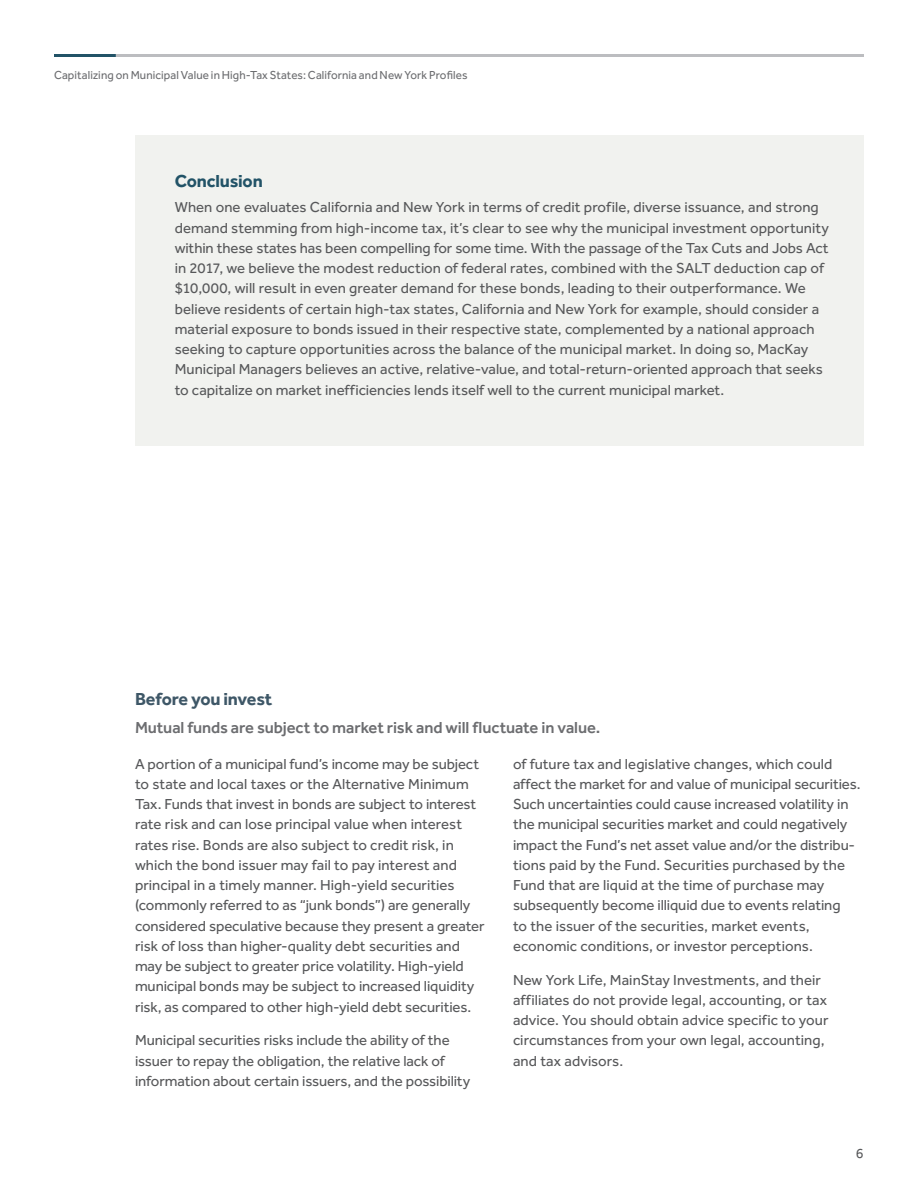
<style>
.page{position:relative;width:918px;height:1188px;background:#fff}
.page>*{position:absolute;margin:0;border:0;box-sizing:border-box;transform-origin:0 0}
.Subhead{font:700 18px "Effra";letter-spacing:-.01em;color:#3e5767}
.Subhead-2{font:700 18px "Effra";letter-spacing:-.01em;color:#225367}
.t1{font:500 16.5px "Effra";letter-spacing:-.005em;color:#6c6d70}
.Body_Text{font:15px/20.2px "Effra";letter-spacing:-.005em;color:#57585a}
.t2{font:14.25px "Effra";color:#57585a}
.t3{font:12px "Effra";letter-spacing:.01em;color:#6c6d70}
</style>
<div class="page">
<hr style="left:54px;top:54px;width:62px;height:3px;background:#225367">
<hr style="left:116px;top:54px;width:748px;height:3px;background:#bcbdc0">
<div style="left:135px;top:135px;width:729px;height:311px;background:#f1f2ef"></div>
<p class="t3" style="left:54px;top:68px;width:415px">Capitalizing on Municipal Value in High-Tax States: California and New York Profiles</p>
<p class="Subhead-2" style="left:175px;top:170px;width:90px">Conclusion</p>
<p class="Body_Text" style="left:175px;top:197px;width:656px">When one evaluates California and New York in terms of credit profile, diverse issuance, and strong demand stemming from high-income tax, it’s clear to see why the municipal investment opportunity within these states has been compelling for some time. With the passage of the Tax Cuts and Jobs Act in 2017, we believe the modest reduction of federal rates, combined with the SALT deduction cap of $10,000, will result in even greater demand for these bonds, leading to their outperformance. We believe residents of certain high-tax states, California and New York for example, should consider a material exposure to bonds issued in their respective state, complemented by a national approach seeking to capture opportunities across the balance of the municipal market. In doing so, MacKay Municipal Managers believes an active, relative-value, and total-return-oriented approach that seeks to capitalize on market inefficiencies lends itself well to the current municipal market.</p>
<p class="Subhead" style="left:135px;top:688px;width:139px">Before you invest</p>
<p class="t1" style="left:135px;top:718px;width:467px">Mutual funds are subject to market risk and will fluctuate in value.</p>
<p class="Body_Text" style="left:135px;top:753px;width:351px">A portion of a municipal fund’s income may be subject to state and local taxes or the Alternative Minimum Tax. Funds that invest in bonds are subject to interest rate risk and can lose principal value when interest rates rise. Bonds are also subject to credit risk, in which the bond issuer may fail to pay interest and principal in a timely manner. High-yield securities (commonly referred to as “junk bonds”) are generally considered speculative because they present a greater risk of loss than higher-quality debt securities and may be subject to greater price volatility. High-yield municipal bonds may be subject to increased liquidity risk, as compared to other high-yield debt securities.</p>
<p class="Body_Text" style="left:135px;top:1030px;width:337px">Municipal securities risks include the ability of the issuer to repay the obligation, the relative lack of information about certain issuers, and the possibility</p>
<p class="Body_Text" style="left:513px;top:753px;width:349px">of future tax and legislative changes, which could affect the market for and value of municipal securities.<br>Such uncertainties could cause increased volatility in the municipal securities market and could negatively impact the Fund’s net asset value and/or the distribu&shy;tions paid by the Fund. Securities purchased by the Fund that are liquid at the time of purchase may subsequently become illiquid due to events relating<br>to the issuer of the securities, market events, economic conditions, or investor perceptions.</p>
<p class="Body_Text" style="left:513px;top:969px;width:317px">New York Life, MainStay Investments, and their affiliates do not provide legal, accounting, or tax advice. You should obtain advice specific to your circumstances from your own legal, accounting, and tax advisors.</p>
<p class="t2" style="left:856px;top:1144px;width:9px">6</p>
</div>
